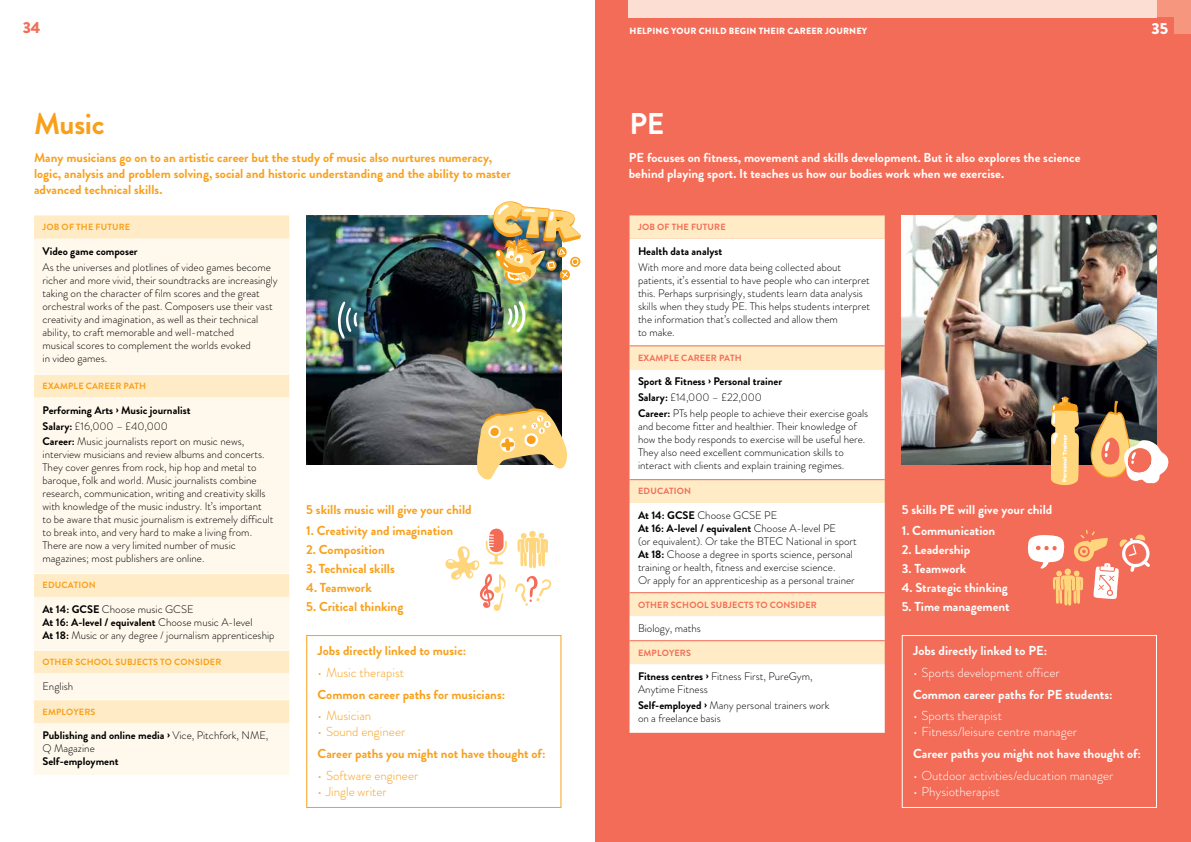
<style>
.page{position:relative;width:1191px;height:842px;background:#fff}
.page>*{position:absolute;margin:0;border:0;box-sizing:border-box;transform-origin:0 0}
.t1{font:700 30px "Brandon Grotesque";letter-spacing:-.01em;color:#f9a01b}
.t2{font:700 30px "Brandon Grotesque";color:#fff}
.t3{font:900 16px "Brandon Grotesque";color:#f36c57}
.t4{font:900 16px "Brandon Grotesque";color:#fff}
.t5{font:700 13px/16px "Brandon Grotesque";color:#f9a01b}
.t6{font:700 13px/16px "Brandon Grotesque";color:#fff}
.t7{font:300 13px "Brandon Grotesque";color:#fff}
.t8{font:300 13px "Brandon Grotesque";color:#f9a01b}
.t9{font:300 11px/13px "Brandon Grotesque";color:#000}
.t10{font:700 11px "Brandon Grotesque";color:#000}
.t11{font:700 9px "Brandon Grotesque";letter-spacing:.02em;color:#f9a01b}
.t12{font:700 9px "Brandon Grotesque";letter-spacing:.02em;color:#f36c57}
.t13{font:900 9px "Brandon Grotesque";letter-spacing:.02em;color:#fff}
.s1{font-weight:700}
</style>
<div class="page">
<div style="left:595px;top:0;width:596px;height:842px;background:#f36c57"></div>
<div style="left:628px;top:0;width:529px;height:17px;background:#fdded2"></div>
<svg style="left:1157px;top:0;width:34px;height:34px"></svg>
<svg style="left:34px;top:215px;width:255px;height:24px;background:#ffecc7"></svg>
<svg style="left:34px;top:239px;width:255px;height:536px;background:#fff6e6"></svg>
<hr style="left:34px;top:374px;width:255px;height:1px;background:#fff">
<hr style="left:34px;top:573px;width:255px;height:1px;background:#fff">
<hr style="left:34px;top:650px;width:255px;height:1px;background:#fff">
<hr style="left:34px;top:699px;width:255px;height:1px;background:#fff">
<svg style="left:629px;top:215px;width:255px;height:24px;background:#fee8c3"></svg>
<svg style="left:629px;top:239px;width:255px;height:494px;background:#fefaf3"></svg>
<hr style="left:629px;top:479px;width:255px;height:1px;background:#f36c57">
<hr style="left:629px;top:592px;width:255px;height:1px;background:#f36c57">
<hr style="left:629px;top:640px;width:255px;height:1px;background:#f36c57">
<hr style="left:629px;top:345px;width:255px;height:1px;background:#f36c57">
<div style="left:306px;top:635px;width:255px;height:173px;border:1px solid #f9a01b"></div>
<img style="left:306px;top:215px;width:255px;height:250px">
<svg style="left:338px;top:302px;width:19px;height:37px"></svg>
<svg style="left:507px;top:301px;width:18px;height:31px"></svg>
<img style="left:493px;top:201px;width:88px;height:83px">
<svg style="left:477px;top:408px;width:90px;height:71px"></svg>
<svg style="left:515px;top:576px;width:36px;height:30px"></svg>
<div style="left:529px;top:531px;width:7px;height:6px;background:#ffd67b;border-radius:50%"></div>
<svg style="left:517px;top:533px;width:31px;height:35px"></svg>
<svg style="left:445px;top:529px;width:62px;height:82px"></svg>
<div style="left:901px;top:635px;width:256px;height:173px;border:1px solid #fff"></div>
<img style="left:901px;top:215px;width:256px;height:250px">
<svg style="left:1090px;top:401px;width:78px;height:82px"></svg>
<svg style="left:1051px;top:397px;width:28px;height:88px;background:#e7c073"></svg>
<svg style="left:1027px;top:530px;width:122px;height:76px"></svg>
<h2 class="t3" style="left:23px;top:16px;width:19px">34</h2>
<p class="t13" style="left:629px;top:25px;width:239px">HELPING YOUR CHILD BEGIN THEIR CAREER JOURNEY</p>
<h2 class="t4" style="left:1151px;top:17px;width:18px">35</h2>
<h1 class="t1" style="left:34px;top:103px;width:72px">Music</h1>
<p class="t5" style="left:34px;top:150px;width:478px">Many musicians go on to an artistic career but the study of music also nurtures numeracy, logic, analysis and problem solving, social and historic understanding and the ability to master advanced technical skills.</p>
<p class="t11" style="left:43px;top:221px;width:89px">JOB OF THE FUTURE</p>
<p class="t10" style="left:43px;top:243px;width:97px">Video game composer</p>
<p class="t9" style="left:43px;top:261px;width:237px">As the universes and plotlines of video games become richer and more vivid, their soundtracks are increasingly taking on the character of film scores and the great orchestral works of the past. Composers use their vast creativity and imagination, as well as their technical ability, to craft memorable and well-matched<br>musical scores to complement the worlds evoked<br>in video games.</p>
<p class="t11" style="left:43px;top:380px;width:105px">EXAMPLE CAREER PATH</p>
<p class="t9" style="left:43px;top:402px;width:203px;line-height:15.8px"><span class="s1">Performing Arts › Music journalist<br>Salary:</span> £16,000 – £40,000<br><span class="s1">Career:</span> Music journalists report on music news,</p>
<p class="t9" style="left:43px;top:448px;width:232px">interview musicians and review albums and concerts.<br>They cover genres from rock, hip hop and metal to baroque, folk and world. Music journalists combine research, communication, writing and creativity skills with knowledge of the music industry. It’s important to be aware that music journalism is extremely difficult to break into, and very hard to make a living from.<br>There are now a very limited number of music magazines; most publishers are online.</p>
<p class="t11" style="left:43px;top:579px;width:55px">EDUCATION</p>
<p class="t9" style="left:43px;top:603px;width:234px"><span class="s1">At 14: GCSE</span> Choose music GCSE<br><span class="s1">At 16: A-level / equivalent</span> Choose music A-level<br><span class="s1">At 18:</span> Music or any degree / journalism apprenticeship</p>
<p class="t11" style="left:43px;top:655px;width:180px">OTHER SCHOOL SUBJECTS TO CONSIDER</p>
<p class="t9" style="left:43px;top:679px;width:32px">English</p>
<p class="t11" style="left:43px;top:705px;width:54px">EMPLOYERS</p>
<p class="t9" style="left:43px;top:729px;width:227px"><span class="s1">Publishing and online media ›</span> Vice, Pitchfork, NME,<br>Q Magazine</p>
<p class="t10" style="left:43px;top:754px;width:78px">Self-employment</p>
<p class="t5" style="left:306px;top:501px;width:167px">5 skills music will give your child</p>
<p class="t5" style="left:306px;top:523px;width:148px">1. Creativity and imagination</p>
<p class="t5" style="left:306px;top:542px;width:80px">2. Composition</p>
<p class="t5" style="left:306px;top:561px;width:90px">3. Technical skills</p>
<p class="t5" style="left:306px;top:580px;width:67px">4. Teamwork</p>
<p class="t5" style="left:306px;top:598px;width:99px">5. Critical thinking</p>
<p class="t5" style="left:317px;top:643px;width:150px">Jobs directly linked to music:</p>
<p class="t8" style="left:317px;top:664px;width:88px">• Music therapist</p>
<p class="t5" style="left:317px;top:686px;width:189px">Common career paths for musicians:</p>
<p class="t8" style="left:317px;top:707px;width:55px">• Musician</p>
<p class="t8" style="left:317px;top:723px;width:89px">• Sound engineer</p>
<p class="t5" style="left:317px;top:746px;width:229px">Career paths you might not have thought of:</p>
<p class="t8" style="left:317px;top:766px;width:102px">• Software engineer</p>
<p class="t8" style="left:317px;top:782px;width:71px">• Jingle writer</p>
<h1 class="t2" style="left:629px;top:103px;width:37px">PE</h1>
<p class="t6" style="left:629px;top:150px;width:453px">PE focuses on fitness, movement and skills development. But it also explores the science behind playing sport. It teaches us how our bodies work when we exercise.</p>
<p class="t12" style="left:638px;top:221px;width:89px">JOB OF THE FUTURE</p>
<p class="t10" style="left:638px;top:243px;width:86px">Health data analyst</p>
<p class="t9" style="left:638px;top:261px;width:234px">With more and more data being collected about patients, it’s essential to have people who can interpret this. Perhaps surprisingly, students learn data analysis skills when they study PE. This helps students interpret the information that’s collected and allow them<br>to make.</p>
<p class="t12" style="left:638px;top:351px;width:105px">EXAMPLE CAREER PATH</p>
<p class="t9" style="left:638px;top:374px;width:232px;line-height:15.8px"><span class="s1">Sport &amp; Fitness › Personal trainer<br>Salary:</span> £14,000 – £22,000<br><span class="s1">Career:</span> PTs help people to achieve their exercise goals</p>
<p class="t9" style="left:638px;top:420px;width:229px">and become fitter and healthier. Their knowledge of how the body responds to exercise will be useful here.<br>They also need excellent communication skills to interact with clients and explain training regimes.</p>
<p class="t12" style="left:638px;top:485px;width:55px">EDUCATION</p>
<p class="t9" style="left:638px;top:509px;width:220px"><span class="s1">At 14: GCSE</span> Choose GCSE PE<br><span class="s1">At 16: A-level / equivalent</span> Choose A-level PE<br>(or equivalent). Or take the BTEC National in sport <span class="s1">At 18:</span> Choose a degree in sports science, personal training or health, fitness and exercise science.<br>Or apply for an apprenticeship as a personal trainer</p>
<p class="t12" style="left:638px;top:598px;width:180px">OTHER SCHOOL SUBJECTS TO CONSIDER</p>
<p class="t9" style="left:638px;top:622px;width:64px">Biology, maths</p>
<p class="t12" style="left:638px;top:646px;width:54px">EMPLOYERS</p>
<p class="t9" style="left:638px;top:670px;width:176px"><span class="s1">Fitness centres ›</span> Fitness First, PureGym,<br>Anytime Fitness</p>
<p class="t9" style="left:638px;top:699px;width:193px"><span class="s1">Self-employed ›</span> Many personal trainers work on a freelance basis</p>
<p class="t6" style="left:901px;top:501px;width:152px">5 skills PE will give your child</p>
<p class="t6" style="left:901px;top:523px;width:95px">1. Communication</p>
<p class="t6" style="left:901px;top:542px;width:70px">2. Leadership</p>
<p class="t6" style="left:901px;top:561px;width:66px">3. Teamwork</p>
<p class="t6" style="left:901px;top:580px;width:108px">4. Strategic thinking</p>
<p class="t6" style="left:901px;top:598px;width:109px">5. Time management</p>
<p class="t6" style="left:913px;top:643px;width:136px">Jobs directly linked to PE:</p>
<p class="t7" style="left:913px;top:664px;width:148px">• Sports development officer</p>
<p class="t6" style="left:913px;top:686px;width:201px">Common career paths for PE students:</p>
<p class="t7" style="left:913px;top:707px;width:90px">• Sports therapist</p>
<p class="t7" style="left:913px;top:723px;width:165px">• Fitness/leisure centre manager</p>
<p class="t6" style="left:913px;top:746px;width:229px">Career paths you might not have thought of:</p>
<p class="t7" style="left:913px;top:766px;width:202px">• Outdoor activities/education manager</p>
<p class="t7" style="left:913px;top:782px;width:88px">• Physiotherapist</p>
</div>
